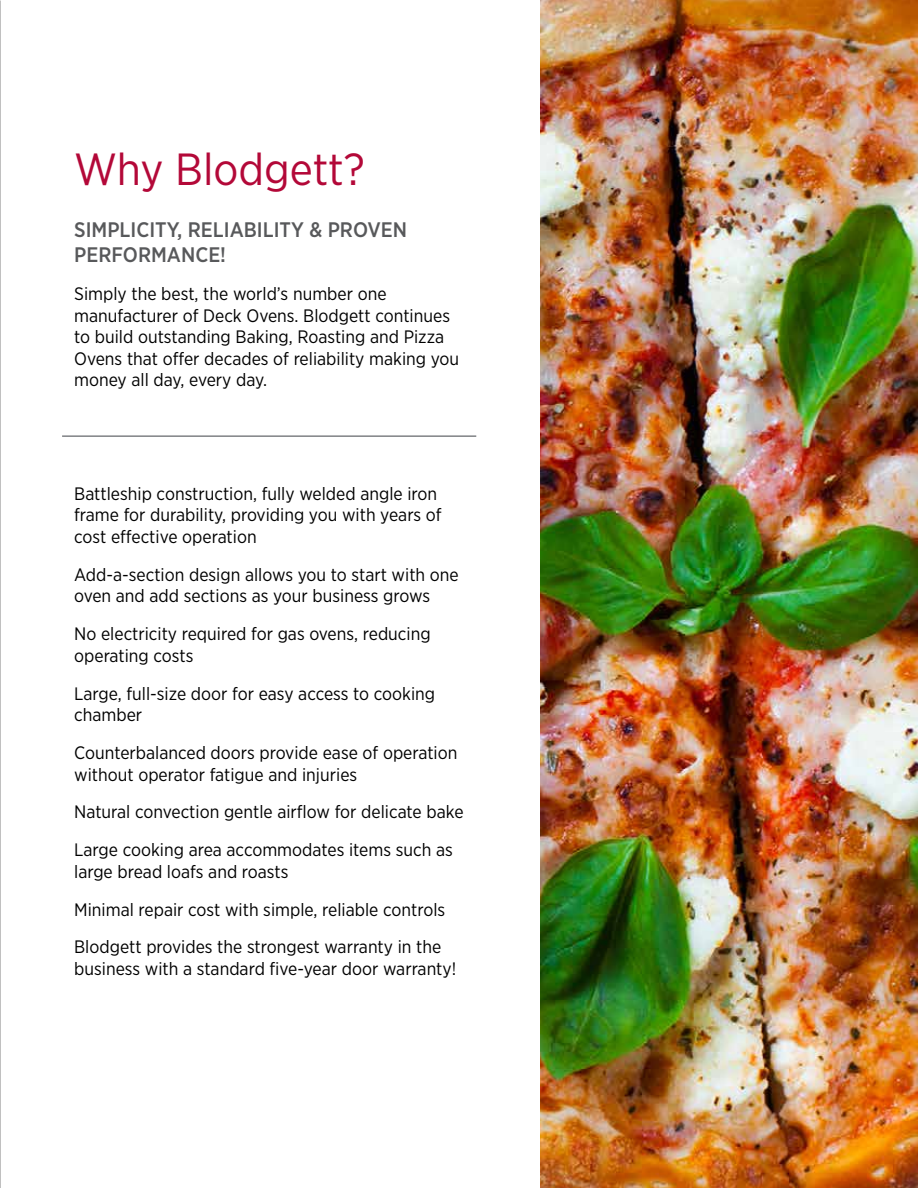
<style>
.page{position:relative;width:918px;height:1188px;background:#fff}
.page>*{position:absolute;margin:0;border:0;box-sizing:border-box;transform-origin:0 0}
.t1{font:45px "Gotham Narrow";color:#b30838}
.t2{font:500 21px/25.2px "Gotham Narrow";color:#58595b}
.t3{font:18px/21.6px "Gotham Narrow";color:#000}
</style>
<div class="page">
<img style="left:0;top:0;width:1px;height:910px">
<hr style="left:62px;top:435px;width:414px;height:2px;background:#808285">
<img style="left:541px;top:0;width:377px;height:1188px">
<h1 class="t1" style="left:74px;top:141px;width:292px">Why Blodgett?</h1>
<p class="t2" style="left:74px;top:217px;width:334px">SIMPLICITY, RELIABILITY &amp; PROVEN<br>PERFORMANCE!</p>
<p class="t3" style="left:74px;top:283px;width:387px">Simply the best, the world’s number one manufacturer of Deck Ovens. Blodgett continues to build outstanding Baking, Roasting and Pizza Ovens that offer decades of reliability making you money all day, every day.</p>
<p class="t3" style="left:74px;top:482px;width:369px">Battleship construction, fully welded angle iron frame for durability, providing you with years of cost effective operation</p>
<p class="t3" style="left:74px;top:563px;width:386px">Add-a-section design allows you to start with one oven and add sections as your business grows</p>
<p class="t3" style="left:74px;top:623px;width:358px">No electricity required for gas ovens, reducing operating costs</p>
<p class="t3" style="left:74px;top:682px;width:363px">Large, full-size door for easy access to cooking chamber</p>
<p class="t3" style="left:74px;top:742px;width:385px">Counterbalanced doors provide ease of operation without operator fatigue and injuries</p>
<p class="t3" style="left:74px;top:793px;width:391px;line-height:37.8px">Natural convection gentle airflow for delicate bake<br>Large cooking area accommodates items such as</p>
<p class="t3" style="left:74px;top:852px;width:373px;line-height:37.8px">large bread loafs and roasts<br>Minimal repair cost with simple, reliable controls<br>Blodgett provides the strongest warranty in the</p>
<p class="t3" style="left:74px;top:958px;width:383px">business with a standard five-year door warranty!</p>
</div>
